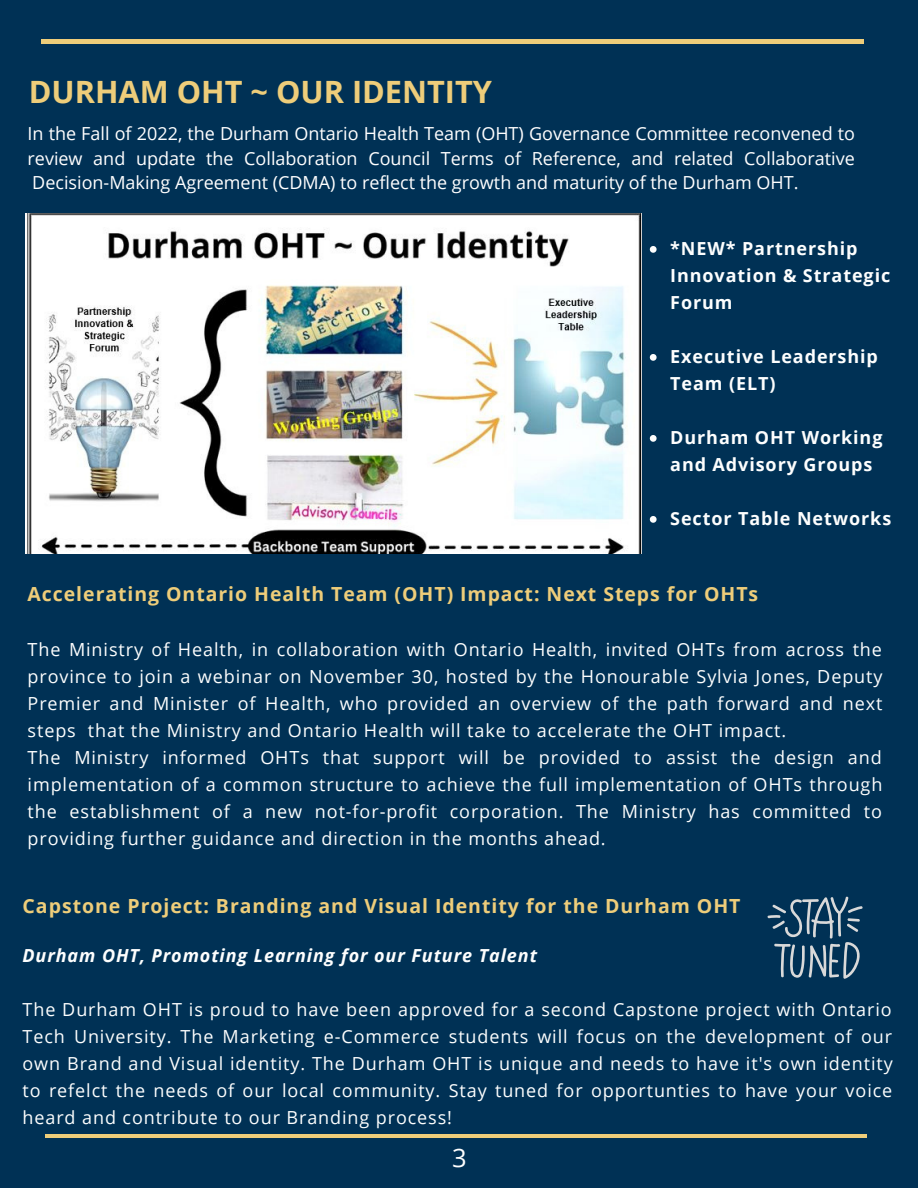
<style>
.page{position:relative;width:918px;height:1188px;background:#003155}
.page>*{position:absolute;margin:0;border:0;box-sizing:border-box;transform-origin:0 0}
.t1{font:700 30.75px "Open Sans";color:#eecd7a}
.t2{font:25.5px "Open Sans";color:#fff}
.t3{font:700 19.5px "Open Sans";letter-spacing:.05em;color:#eecd7a}
.t4{font:18px/27px "Open Sans";letter-spacing:.05em;color:#fdfefe;text-align:justify}
.t5{font:18px/24.8px "Open Sans";color:#fff;text-align:justify}
.t6{font:700 18px/27px "Open Sans";letter-spacing:.05em;color:#fdfefe}
.t7{font:italic 700 18px "Open Sans";letter-spacing:.05em;color:#fdfefe}
</style>
<div class="page">
<hr style="left:41px;top:40px;width:823px;height:3px;background:#eecd7a">
<hr style="left:46px;top:1134px;width:821px;height:4px;background:#eecd7a">
<img style="left:26px;top:214px;width:615px;height:339px">
<svg style="left:767px;top:896px;width:96px;height:83px"></svg>
<svg style="left:650px;top:246px;width:7px;height:7px"></svg>
<svg style="left:650px;top:354px;width:7px;height:7px"></svg>
<svg style="left:650px;top:435px;width:7px;height:7px"></svg>
<svg style="left:650px;top:516px;width:7px;height:7px"></svg>
<h1 class="t1" style="left:29px;top:70px;width:465px">DURHAM OHT ~ OUR IDENTITY</h1>
<p class="t5" style="left:28px;top:121px;width:829px">In the Fall of 2022, the Durham Ontario Health Team (OHT) Governance Committee reconvened to review and update the Collaboration Council Terms of Reference, and related Collaborative Decision-Making Agreement (CDMA) to reflect the growth and maturity of the Durham OHT.</p>
<p class="t6" style="left:670px;top:235px;width:222px">*NEW* Partnership<br>Innovation &amp; Strategic<br>Forum</p>
<p class="t6" style="left:670px;top:343px;width:209px">Executive Leadership<br>Team (ELT)</p>
<p class="t6" style="left:670px;top:424px;width:214px">Durham OHT Working and Advisory Groups</p>
<p class="t6" style="left:670px;top:505px;width:223px">Sector Table Networks</p>
<p class="t3" style="left:28px;top:580px;width:732px">Accelerating Ontario Health Team (OHT) Impact: Next Steps for OHTs</p>
<p class="t4" style="left:28px;top:635px;width:857px;text-align:left">The Ministry of Health, in collaboration with Ontario Health, invited OHTs from across the province to join a webinar on November 30, hosted by the Honourable Sylvia Jones, Deputy Premier and Minister of Health, who provided an overview of the path forward and next steps that the Ministry and Ontario Health will take to accelerate the OHT impact.<br>The Ministry informed OHTs that support will be provided to assist the design and implementation of a common structure to achieve the full implementation of OHTs through the establishment of a new not-for-profit corporation. The Ministry has committed to providing further guidance and direction in the months ahead.</p>
<p class="t3" style="left:23px;top:892px;width:720px">Capstone Project: Branding and Visual Identity for the Durham OHT</p>
<p class="t7" style="left:23px;top:942px;width:516px">Durham OHT, Promoting Learning for our Future Talent</p>
<p class="t4" style="left:23px;top:995px;width:872px">The Durham OHT is proud to have been approved for a second Capstone project with Ontario Tech University. The Marketing e-Commerce students will focus on the development of our own Brand and Visual identity. The Durham OHT is unique and needs to have it's own identity to refelct the needs of our local community. Stay tuned for opportunties to have your voice heard and contribute to our Branding process!</p>
<h2 class="t2" style="left:452px;top:1140px;width:16px">3</h2>
</div>
